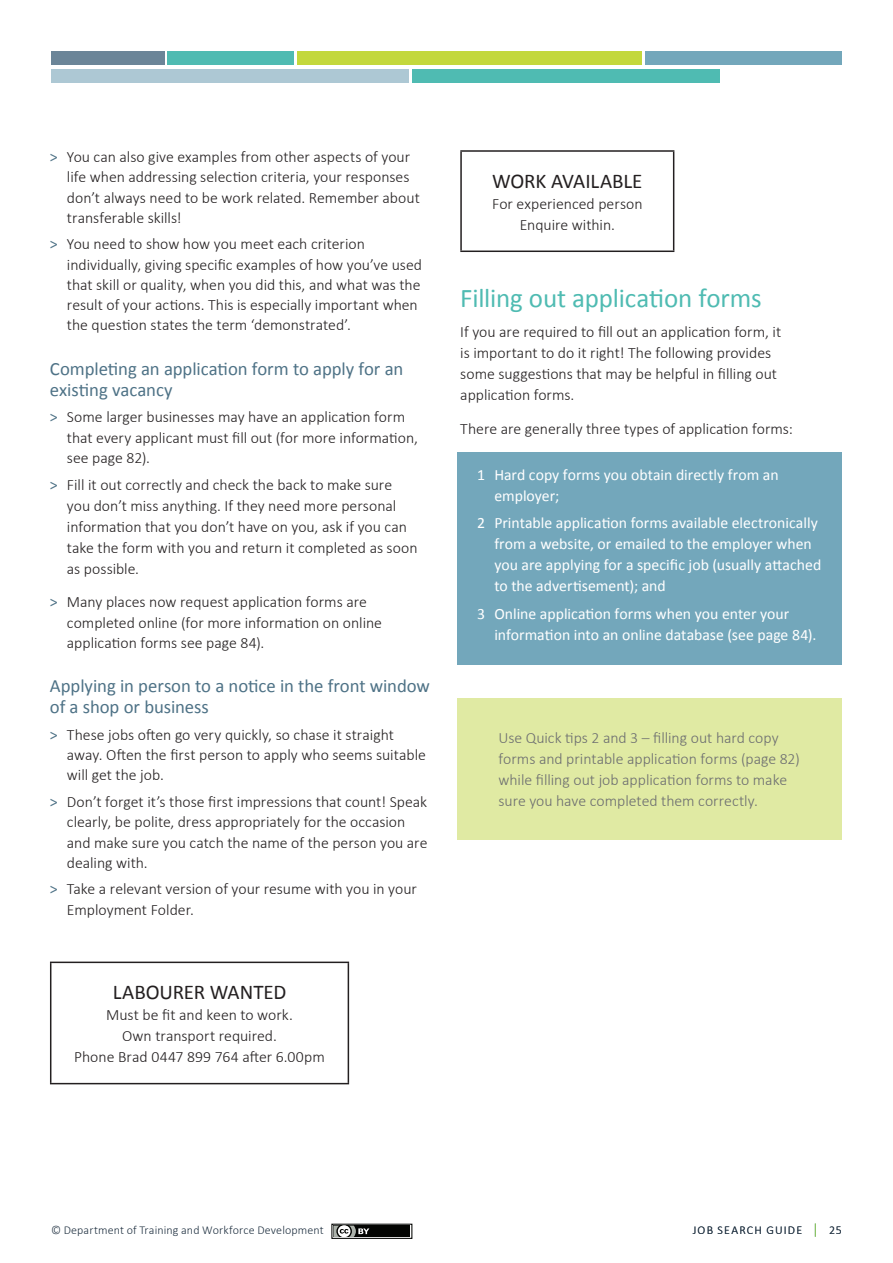
<style>
.page{position:relative;width:893px;height:1263px;background:#fff}
.page>*{position:absolute;margin:0;border:0;box-sizing:border-box;transform-origin:0 0}
.Main_Header{font:27px "Calibri";letter-spacing:-.005em;color:#4fbbb2}
.Bullets_1{font:21px "Calibri";letter-spacing:-.005em;color:#231f20}
.Subheading_1{font:18.75px/21px "Calibri";letter-spacing:-.005em;color:#4e7286}
.Bullets_1-2{font:300 15.75px/20.2px "Calibri";color:#231f20}
.Body_Text{font:300 15.75px/21px "Calibri";color:#231f20}
.Bullets_1-3{font:15.75px/21px "Calibri";color:#fff}
.Body_Text-2{font:300 15.75px/21px "Calibri";color:#6c6d70}
.t1{font:300 12px "Calibri";letter-spacing:.01em;color:#213242}
.t2{font:300 12px "Calibri";letter-spacing:.1em;color:#213242}
.s1{font-weight:400;color:#4e7286}
.s2{font-weight:400;font-size:15px;color:#65a1b4}
</style>
<div class="page">
<div style="left:51px;top:69px;width:358px;height:14px;background:#adc8d4"></div>
<div style="left:412px;top:69px;width:308px;height:14px;background:#4fbbb2"></div>
<div style="left:51px;top:51px;width:113px;height:14px;background:#6b8598"></div>
<div style="left:168px;top:51px;width:126px;height:14px;background:#4fbbb2"></div>
<div style="left:298px;top:51px;width:344px;height:14px;background:#c3d83c"></div>
<div style="left:645px;top:51px;width:197px;height:14px;background:#73a7bb"></div>
<div style="left:331px;top:1224px;width:81px;height:15px;border:1px solid #040503"></div>
<div style="left:333px;top:1225px;width:77px;height:12px;background:#040503"></div>
<svg style="left:331px;top:1223px;width:38px;height:16px"></svg>
<div style="left:457px;top:452px;width:385px;height:213px;background:#73a7bb"></div>
<hr style="left:50px;top:961px;width:299px;height:2px;background:#231f20">
<hr style="left:50px;top:963px;width:1px;height:120px;background:#231f20">
<hr style="left:348px;top:963px;width:1px;height:120px;background:#231f20">
<hr style="left:50px;top:1083px;width:299px;height:1px;background:#231f20">
<hr style="left:460px;top:150px;width:214px;height:2px;background:#231f20">
<hr style="left:460px;top:152px;width:2px;height:99px;background:#231f20">
<hr style="left:673px;top:152px;width:1px;height:99px;background:#231f20">
<hr style="left:460px;top:251px;width:214px;height:1px;background:#231f20">
<div style="left:457px;top:698px;width:385px;height:141px;background:#e0eaa3"></div>
<p class="Bullets_1-2" style="left:67px;top:147px;width:354px;text-indent:-17px"><span class="s1">&gt;</span> You can also give examples from other aspects of your life when addressing selection criteria, your responses don’t always need to be work related. Remember about transferable skills!</p>
<p class="Bullets_1-2" style="left:67px;top:234px;width:357px;text-indent:-17px"><span class="s1">&gt;</span> You need to show how you meet each criterion individually, giving specific examples of how you’ve used that skill or quality, when you did this, and what was the result of your actions. This is especially important when the question states the term ‘demonstrated’.</p>
<p class="Subheading_1" style="left:50px;top:358px;width:355px">Completing an application form to apply for an existing vacancy</p>
<p class="Bullets_1-2" style="left:67px;top:407px;width:352px;text-indent:-17px"><span class="s1">&gt;</span> Some larger businesses may have an application form that every applicant must fill out (for more information, see page 82).</p>
<p class="Body_Text" style="left:67px;top:474px;width:352px;text-indent:-17px"><span class="s1">&gt;</span> Fill it out correctly and check the back to make sure you don’t miss anything. If they need more personal information that you don’t have on you, ask if you can take the form with you and return it completed as soon as possible.</p>
<p class="Bullets_1-2" style="left:67px;top:592px;width:317px;text-indent:-17px"><span class="s1">&gt;</span> Many places now request application forms are completed online (for more information on online application forms see page 84).</p>
<p class="Subheading_1" style="left:50px;top:676px;width:381px">Applying in person to a notice in the front window of a shop or business</p>
<p class="Bullets_1-2" style="left:67px;top:724px;width:360px;text-indent:-17px"><span class="s1">&gt;</span> These jobs often go very quickly, so chase it straight away. Often the first person to apply who seems suitable will get the job.</p>
<p class="Bullets_1-2" style="left:67px;top:791px;width:362px;text-indent:-17px"><span class="s1">&gt;</span> Don’t forget it’s those first impressions that count! Speak clearly, be polite, dress appropriately for the occasion and make sure you catch the name of the person you are dealing with.</p>
<p class="Bullets_1-2" style="left:67px;top:878px;width:351px;line-height:21px;text-indent:-17px"><span class="s1">&gt;</span> Take a relevant version of your resume with you in your<br>Employment Folder.</p>
<p class="Bullets_1" style="left:113px;top:979px;width:175px">LABOURER WANTED</p>
<p class="Bullets_1-2" style="left:106px;top:1005px;width:188px">Must be fit and keen to work.</p>
<p class="Bullets_1-2" style="left:122px;top:1026px;width:156px">Own transport required.</p>
<p class="Bullets_1-2" style="left:74px;top:1047px;width:252px">Phone Brad 0447 899 764 after 6.00pm</p>
<p class="Bullets_1" style="left:492px;top:168px;width:152px">WORK AVAILABLE</p>
<p class="Bullets_1-2" style="left:492px;top:193px;width:152px">For experienced person</p>
<p class="Bullets_1-2" style="left:520px;top:214px;width:97px">Enquire within.</p>
<p class="Main_Header" style="left:460px;top:281px;width:303px">Filling out application forms</p>
<p class="Body_Text" style="left:460px;top:321px;width:322px">If you are required to fill out an application form, it is important to do it right! The following provides some suggestions that may be helpful in filling out application forms.</p>
<p class="Body_Text" style="left:460px;top:418px;width:334px">There are generally three types of application forms:</p>
<p class="Bullets_1-3" style="left:494px;top:464px;width:286px;text-indent:-17px">1 Hard copy forms you obtain directly from an employer;</p>
<p class="Bullets_1-3" style="left:494px;top:513px;width:328px;text-indent:-17px">2 Printable application forms available electronically from a website, or emailed to the employer when you are applying for a specific job (usually attached to the advertisement); and</p>
<p class="Bullets_1-3" style="left:494px;top:603px;width:323px;text-indent:-17px">3 Online application forms when you enter your information into an online database (see page 84).</p>
<p class="Body_Text-2" style="left:499px;top:727px;width:303px">Use Quick tips 2 and 3 – filling out hard copy forms and printable application forms (page 82) while filling out job application forms to make sure you have completed them correctly.</p>
<p class="t1" style="left:51px;top:1222px;width:274px">© Department of Training and Workforce Development</p>
<p class="t2" style="left:693px;top:1222px;width:151px">JOB SEARCH GUIDE <span class="s2">|</span> 25</p>
</div>
